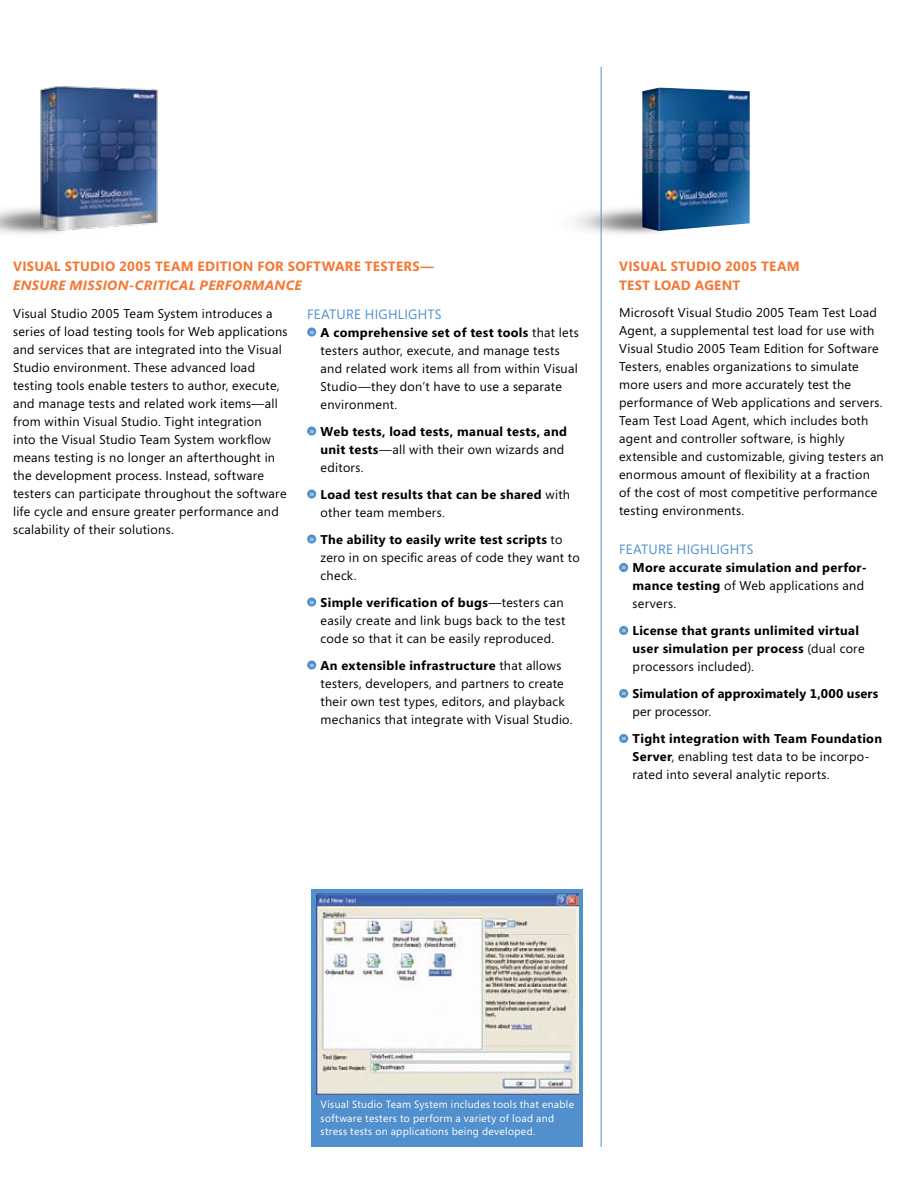
<style>
.page{position:relative;width:918px;height:1188px;background:#fff}
.page>*{position:absolute;margin:0;border:0;box-sizing:border-box;transform-origin:0 0}
.t1{font:700 13.5px/19.5px "Segoe";letter-spacing:.02em;color:#f47836}
.t2{font:13.5px "Segoe";letter-spacing:.02em;color:#5190cd}
.t3{font:italic 700 13.5px "Segoe";letter-spacing:.025em;color:#f47836}
.t4{font:12.75px/18px "Segoe";letter-spacing:.02em;color:#000}
.t5{font:700 12.75px/18px "Segoe";letter-spacing:.025em;color:#000}
.t6{font:10.5px/13.5px "Segoe";letter-spacing:.03em;color:#fff}
.s1{font-size:9.6px;color:#fff}
.s2{font-weight:700}
.s3{font-weight:400;font-size:9.6px;color:#fff}
.s4{font-weight:400}
</style>
<div class="page">
<img style="left:574px;top:162px;width:87px;height:106px">
<div style="left:619px;top:563px;width:9px;height:9px;background:#5190cd;border-radius:50%"></div>
<div style="left:619px;top:626px;width:9px;height:9px;background:#5190cd;border-radius:50%"></div>
<div style="left:619px;top:689px;width:9px;height:9px;background:#5190cd;border-radius:50%"></div>
<div style="left:619px;top:734px;width:9px;height:9px;background:#5190cd;border-radius:50%"></div>
<img style="left:642px;top:88px;width:108px;height:143px">
<div style="left:307px;top:327px;width:9px;height:10px;background:#5190cd;border-radius:50%"></div>
<div style="left:307px;top:426px;width:9px;height:10px;background:#5190cd;border-radius:50%"></div>
<div style="left:307px;top:489px;width:9px;height:10px;background:#5190cd;border-radius:50%"></div>
<div style="left:307px;top:534px;width:9px;height:10px;background:#5190cd;border-radius:50%"></div>
<div style="left:307px;top:597px;width:9px;height:10px;background:#5190cd;border-radius:50%"></div>
<div style="left:307px;top:660px;width:9px;height:10px;background:#5190cd;border-radius:50%"></div>
<img style="left:35px;top:86px;width:123px;height:149px">
<div style="left:312px;top:889px;width:271px;height:258px;background:#5190cd"></div>
<img style="left:316px;top:893px;width:263px;height:202px">
<hr style="left:601px;top:67px;width:1px;height:1080px;background:#5190cd">
<p class="t1" style="left:13px;top:256px;width:422px">Visual Studio 2005 Team Edition for Software Testers—</p>
<p class="t3" style="left:13px;top:278px;width:290px">ENSURE MISSION-CRITICAL PERFORMANCE</p>
<p class="t4" style="left:13px;top:305px;width:276px">Visual Studio 2005 Team System introduces a series of load testing tools for Web applications and services that are integrated into the Visual Studio environment. These advanced load testing tools enable testers to author, execute, and manage tests and related work items—all from within Visual Studio. Tight integration<br>into the Visual Studio Team System workflow means testing is no longer an afterthought in the development process. Instead, software testers can participate throughout the software life cycle and ensure greater performance and scalability of their solutions.</p>
<p class="t2" style="left:307px;top:306px;width:136px">Feature High lights</p>
<p class="t4" style="left:321px;top:323px;width:260px;text-indent:-11px"><span class="s1">»</span> <span class="s2">A comprehensive set of test tools</span> that lets testers author, execute, and manage tests and related work items all from within Visual Studio—they don’t have to use a separate environment.</p>
<p class="t5" style="left:321px;top:422px;width:248px;text-indent:-11px"><span class="s3">»</span> Web tests, load tests, manual tests, and unit tests<span class="s4">—all with their own wizards and editors.</span></p>
<p class="t5" style="left:321px;top:485px;width:251px;text-indent:-11px"><span class="s3">»</span> Load test results that can be shared <span class="s4">with other team members.</span></p>
<p class="t4" style="left:321px;top:530px;width:261px;text-indent:-11px"><span class="s1">»</span> <span class="s2">The ability to easily write test scripts</span> to zero in on specific areas of code they want to check.</p>
<p class="t4" style="left:321px;top:593px;width:246px;text-indent:-11px"><span class="s1">»</span> <span class="s2">Simple verification of bugs</span>—testers can easily create and link bugs back to the test code so that it can be easily reproduced.</p>
<p class="t4" style="left:321px;top:656px;width:253px;text-indent:-11px"><span class="s1">»</span> <span class="s2">An extensible infrastructure</span> that allows testers, developers, and partners to create their own test types, editors, and playback mechanics that integrate with Visual Studio.</p>
<p class="t1" style="left:619px;top:256px;width:182px">Visual Studio 2005 team<br>Test Load Agent</p>
<p class="t4" style="left:619px;top:304px;width:266px">Microsoft Visual Studio 2005 Team Test Load Agent, a supplemental test load for use with Visual Studio 2005 Team Edition for Software Testers, enables organizations to simulate more users and more accurately test the performance of Web applications and servers.<br>Team Test Load Agent, which includes both agent and controller software, is highly extensible and customizable, giving testers an enormous amount of flexibility at a fraction of the cost of most competitive performance testing environments.</p>
<p class="t2" style="left:619px;top:541px;width:136px">Feature High lights</p>
<p class="t5" style="left:633px;top:559px;width:236px;text-indent:-11px"><span class="s3">»</span> More accurate simulation and perfor&shy;mance testing <span class="s4">of Web applications and servers.</span></p>
<p class="t5" style="left:633px;top:622px;width:234px;text-indent:-11px"><span class="s3">»</span> License that grants unlimited virtual user simulation per process <span class="s4">(dual core processors included).</span></p>
<p class="t5" style="left:633px;top:685px;width:247px;text-indent:-11px"><span class="s3">»</span> Simulation of approximately 1,000 users <span class="s4">per processor.</span></p>
<p class="t4" style="left:633px;top:730px;width:251px;text-indent:-11px"><span class="s1">»</span> <span class="s2">Tight integration with Team Foundation<br>Server</span>, enabling test data to be incorpo&shy;rated into several analytic reports.</p>
<p class="t6" style="left:321px;top:1098px;width:255px">Visual Studio Team System includes tools that enable software testers to perform a variety of load and stress tests on applications being developed.</p>
</div>
